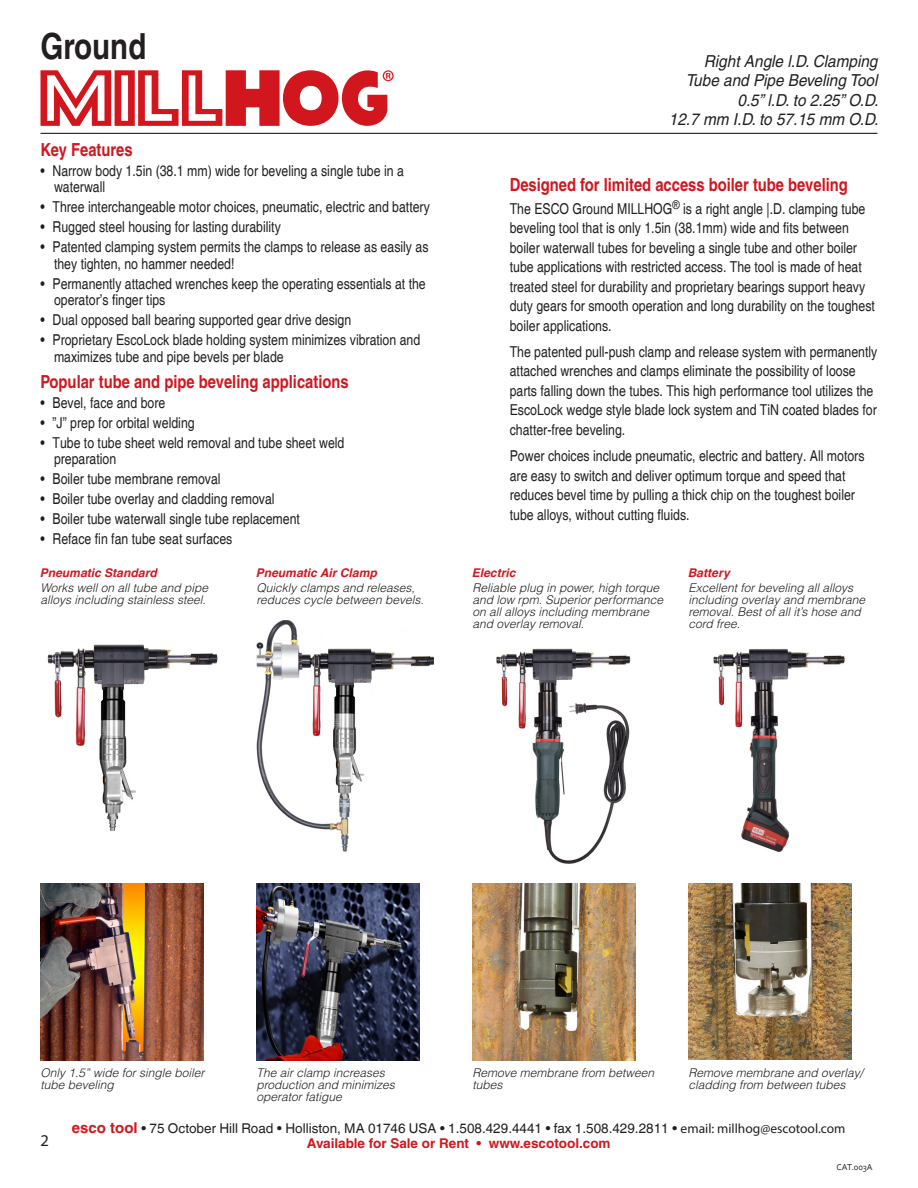
<style>
.page{position:relative;width:918px;height:1188px;background:#fff}
.page>*{position:absolute;margin:0;border:0;box-sizing:border-box;transform-origin:0 0}
._10__above_millhog{font:700 condensed 36px "Helvetica LT Pro";color:#231f20}
._20__Paragraph_RED_h{font:700 condensed 18px "Helvetica LT Pro";color:#d2161e}
._13__right_of_mill_h{font:italic 16.5px "Helvetica LT Pro";color:#231f20;scale:.93 1}
.t1{font:16.5px "Myriad Pro";color:#231f20}
._27__Basic_copy_te{font:condensed 15px/19.5px "Helvetica";color:#231f20}
.t2{font:13.5px "Helvetica World";color:#231f20}
.t3{font:700 13.5px "Helvetica LT Pro";color:#d2161e}
._55__caption_copy{font:italic 300 12px/12px "Helvetica LT Pro";color:#231f20}
._50_Caption_Red_head{font:italic 700 12px "Helvetica World";color:#d2161e}
.t4{font:9px "Corbel";color:#231f20}
.s1{font-family:"Helvetica LT Pro";font-weight:700;font-size:15px;color:#d2161e}
.s2{font-family:"Myriad Pro"}
</style>
<div class="page">
<hr style="left:40px;top:133px;width:838px;height:1px;background:#231f20">
<svg style="left:41px;top:70px;width:353px;height:56px"></svg>
<img style="left:47px;top:644px;width:171px;height:188px">
<img style="left:256px;top:620px;width:177px;height:232px">
<img style="left:496px;top:648px;width:135px;height:216px">
<img style="left:713px;top:648px;width:132px;height:204px">
<img style="left:40px;top:883px;width:163px;height:178px">
<img style="left:256px;top:883px;width:163px;height:178px">
<img style="left:472px;top:883px;width:163px;height:178px">
<img style="left:688px;top:883px;width:163px;height:176px">
<p class="_10__above_millhog" style="left:40px;top:24px;width:107px">Ground</p>
<p class="_20__Paragraph_RED_h" style="left:40px;top:139px;width:94px">Key Features</p>
<p class="_27__Basic_copy_te" style="left:54px;top:163px;width:351px;line-height:16.5px;text-indent:-14px">• Narrow body 1.5in (38.1 mm) wide for beveling a single tube in a waterwall</p>
<p class="_27__Basic_copy_te" style="left:40px;top:198px;width:391px">• Three interchangeable motor choices, pneumatic, electric and battery</p>
<p class="_27__Basic_copy_te" style="left:40px;top:218px;width:242px">• Rugged steel housing for lasting durability</p>
<p class="_27__Basic_copy_te" style="left:54px;top:239px;width:376px;line-height:16.5px;text-indent:-14px">• Patented clamping system permits the clamps to release as easily as they tighten, no hammer needed!</p>
<p class="_27__Basic_copy_te" style="left:54px;top:276px;width:373px;line-height:16.5px;text-indent:-14px">• Permanently attached wrenches keep the operating essentials at the operator’s finger tips</p>
<p class="_27__Basic_copy_te" style="left:40px;top:311px;width:312px">• Dual opposed ball bearing supported gear drive design</p>
<p class="_27__Basic_copy_te" style="left:54px;top:332px;width:368px;line-height:16.5px;text-indent:-14px">• Proprietary EscoLock blade holding system minimizes vibration and maximizes tube and pipe bevels per blade</p>
<p class="_20__Paragraph_RED_h" style="left:40px;top:371px;width:310px">Popular tube and pipe beveling applications</p>
<p class="_27__Basic_copy_te" style="left:40px;top:393px;width:126px">• Bevel, face and bore</p>
<p class="_27__Basic_copy_te" style="left:40px;top:413px;width:156px">• ”J” prep for orbital welding</p>
<p class="_27__Basic_copy_te" style="left:54px;top:435px;width:292px;line-height:16.5px;text-indent:-14px">• Tube to tube sheet weld removal and tube sheet weld preparation</p>
<p class="_27__Basic_copy_te" style="left:40px;top:470px;width:182px">• Boiler tube membrane removal</p>
<p class="_27__Basic_copy_te" style="left:40px;top:490px;width:236px">• Boiler tube overlay and cladding removal</p>
<p class="_27__Basic_copy_te" style="left:40px;top:510px;width:261px">• Boiler tube waterwall single tube replacement</p>
<p class="_27__Basic_copy_te" style="left:40px;top:530px;width:193px">• Reface fin fan tube seat surfaces</p>
<p class="_50_Caption_Red_head" style="left:40px;top:566px;width:118px">Pneumatic Standard</p>
<p class="_55__caption_copy" style="left:40px;top:582px;width:169px">Works well on all tube and pipe alloys including stainless steel.</p>
<p class="_50_Caption_Red_head" style="left:256px;top:566px;width:123px">Pneumatic Air Clamp</p>
<p class="_55__caption_copy" style="left:256px;top:582px;width:169px">Quickly clamps and releases, reduces cycle between bevels.</p>
<p class="_13__right_of_mill_h" style="left:704px;top:51px;width:188px">Right Angle l.D. Clamping</p>
<p class="_13__right_of_mill_h" style="left:686px;top:71px;width:208px">Tube and Pipe Beveling Tool</p>
<p class="_13__right_of_mill_h" style="left:737px;top:90px;width:153px">0.5” l.D. to 2.25” O.D.</p>
<p class="_13__right_of_mill_h" style="left:669px;top:110px;width:227px">12.7 mm I.D. to 57.15 mm O.D.</p>
<p class="_20__Paragraph_RED_h" style="left:510px;top:173px;width:340px">Designed for limited access boiler tube beveling</p>
<p class="_27__Basic_copy_te" style="left:510px;top:199px;width:367px">The ESCO Ground MILLHOG<sup>®</sup> is a right angle |.D. clamping tube beveling tool that is only 1.5in (38.1mm) wide and fits between boiler waterwall tubes for beveling a single tube and other boiler tube applications with restricted access. The tool is made of heat treated steel for durability and proprietary bearings support heavy duty gears for smooth operation and long durability on the toughest boiler applications.</p>
<p class="_27__Basic_copy_te" style="left:510px;top:342px;width:369px">The patented pull-push clamp and release system with permanently attached wrenches and clamps eliminate the possibility of loose parts falling down the tubes. This high performance tool utilizes the EscoLock wedge style blade lock system and TiN coated blades for chatter-free beveling.</p>
<p class="_27__Basic_copy_te" style="left:510px;top:446px;width:356px">Power choices include pneumatic, electric and battery. All motors are easy to switch and deliver optimum torque and speed that reduces bevel time by pulling a thick chip on the toughest boiler tube alloys, without cutting fluids.</p>
<p class="_50_Caption_Red_head" style="left:472px;top:566px;width:45px">Electric</p>
<p class="_55__caption_copy" style="left:472px;top:582px;width:192px">Reliable plug in power, high torque and low rpm. Superior performance on all alloys including membrane and overlay removal.</p>
<p class="_50_Caption_Red_head" style="left:688px;top:566px;width:43px">Battery</p>
<p class="_55__caption_copy" style="left:688px;top:582px;width:178px">Excellent for beveling all alloys including overlay and membrane removal. Best of all it’s hose and cord free.</p>
<p class="_55__caption_copy" style="left:40px;top:1067px;width:166px">Only 1.5” wide for single boiler tube beveling</p>
<p class="_55__caption_copy" style="left:256px;top:1067px;width:140px">The air clamp increases production and minimizes operator fatigue</p>
<p class="_55__caption_copy" style="left:472px;top:1067px;width:183px">Remove membrane from between tubes</p>
<p class="_55__caption_copy" style="left:688px;top:1067px;width:176px">Remove membrane and overlay/ cladding from between tubes</p>
<p class="t2" style="left:72px;top:1121px;width:775px"><span class="s1">esco tool</span> • 75 October Hill Road • Holliston, MA 01746 USA • 1.508.429.4441 • fax 1.508.429.2811 • <span class="s2">email: millhog@escotool.com</span></p>
<p class="t1" style="left:40px;top:1131px;width:10px">2</p>
<p class="t3" style="left:307px;top:1135px;width:305px">Available for Sale or Rent • www.escotool.com</p>
<p class="t4" style="left:837px;top:1161px;width:38px">CAT.003A</p>
</div>
